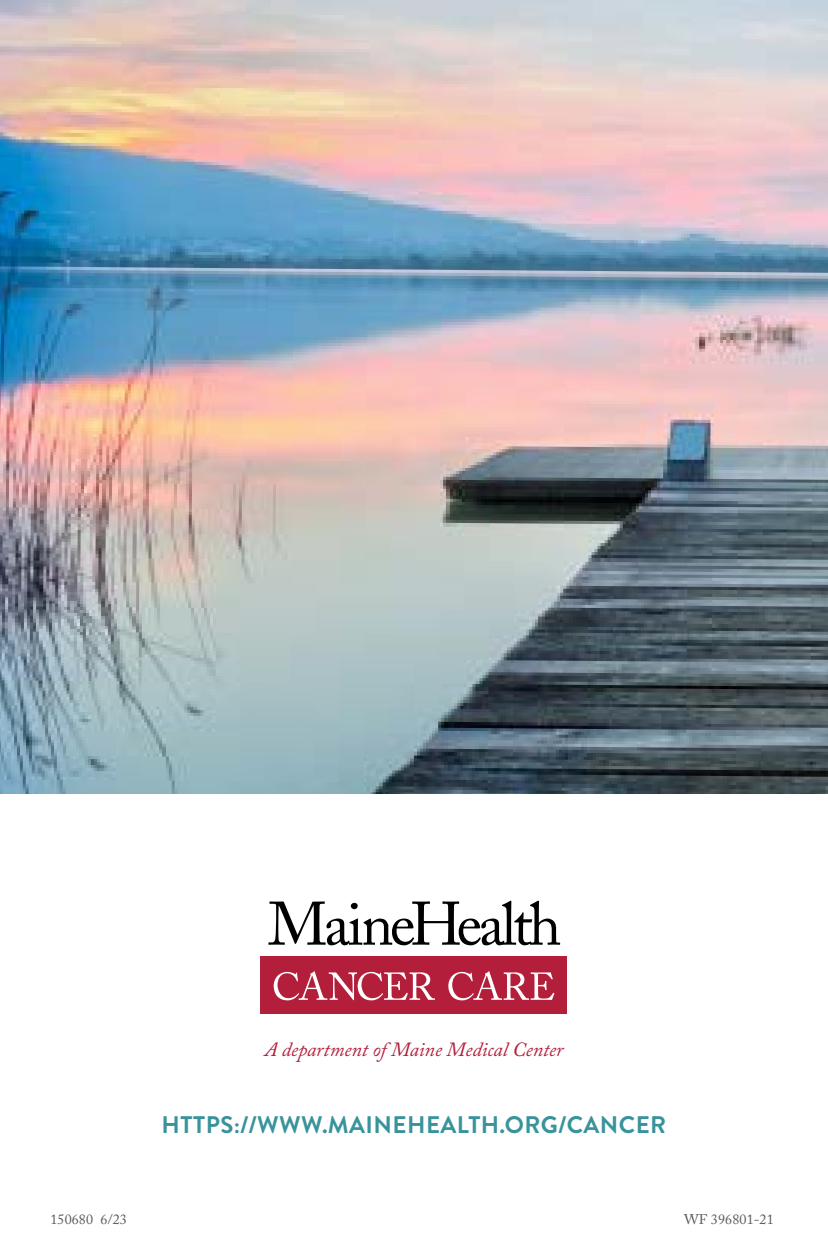
<style>
.page{position:relative;width:828px;height:1260px;background:#fff}
.page>*{position:absolute;margin:0;border:0;box-sizing:border-box;transform-origin:0 0}
.t1{font:700 24px "Brandon Grotesque";letter-spacing:.02em;color:#38939b}
.t2{font:italic 20px "Adobe Caslon Pro";color:#b31e3b}
.t3{font:14px "Adobe Caslon Pro";letter-spacing:.01em;color:#58595b}
</style>
<div class="page">
<div style="left:261px;top:957px;width:306px;height:57px;background:#b31e3b"></div>
<svg style="left:268px;top:901px;width:292px;height:44px"></svg>
<svg style="left:274px;top:971px;width:161px;height:29px"></svg>
<svg style="left:448px;top:971px;width:106px;height:29px"></svg>
<img style="left:0;top:0;width:828px;height:794px">
<p class="t2" style="left:265px;top:1037px;width:300px">A department of Maine Medical Center</p>
<p class="t1" style="left:162px;top:1108px;width:506px">HTTPS://WWW.MAINEHEALTH.ORG/CANCER</p>
<p class="t3" style="left:50px;top:1211px;width:78px">150680 6/23</p>
<p class="t3" style="left:684px;top:1211px;width:91px">WF 396801-21</p>
</div>
